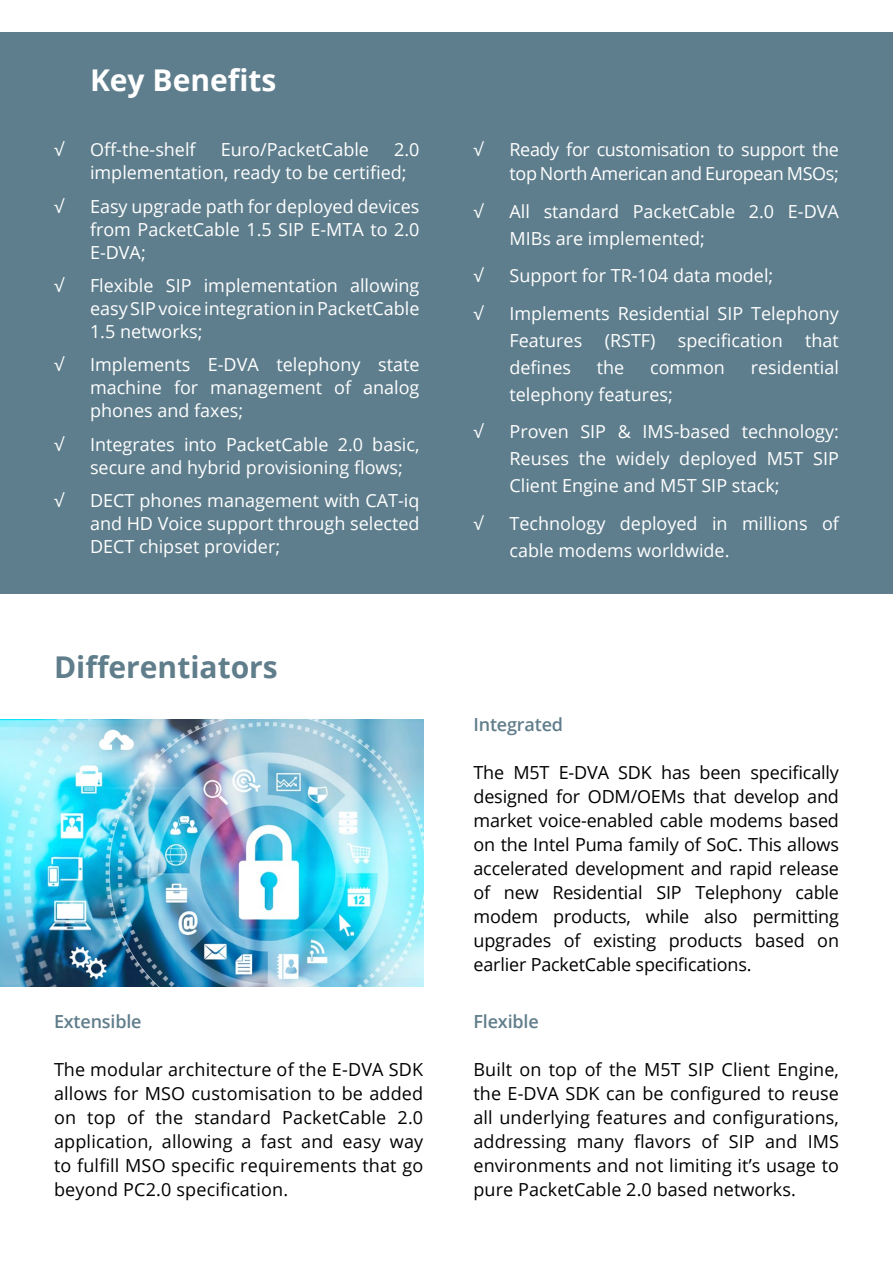
<style>
.page{position:relative;width:893px;height:1263px;background:#fff}
.page>*{position:absolute;margin:0;border:0;box-sizing:border-box;transform-origin:0 0}
.t1{font:700 30px "Open Sans";color:#607d8b}
.t2{font:700 30px "Open Sans";color:#fff}
.t3{font:18px/23px "Open Sans";color:#fff;text-align:justify}
.t4{font:18px/24px "Open Sans";letter-spacing:.005em;color:#000;text-align:justify}
.t5{font:18px/24px "Open Sans";letter-spacing:-.02em;color:#fff}
.t6{font:600 18px "Open Sans";letter-spacing:-.01em;color:#607d8b}
</style>
<div class="page">
<img style="left:0;top:719px;width:423px;height:267px">
<div style="left:0;top:32px;width:893px;height:561px;background:#5e7e8d"></div>
<h1 class="t2" style="left:90px;top:59px;width:188px">Key Benefits</h1>
<p class="t3" style="left:54px;top:138px;width:11px">√</p>
<p class="t3" style="left:90px;top:138px;width:107px">Off-the-shelf</p>
<p class="t3" style="left:221px;top:138px;width:150px">Euro/PacketCable</p>
<p class="t3" style="left:90px;top:138px;width:331px;text-indent:304px">2.0 implementation, ready to be certified;</p>
<p class="t3" style="left:54px;top:194px;width:11px">√</p>
<p class="t3" style="left:90px;top:194px;width:331px">Easy upgrade path for deployed devices from PacketCable 1.5 SIP E-MTA to 2.0<br>E-DVA;</p>
<p class="t3" style="left:54px;top:274px;width:11px">√</p>
<p class="t3" style="left:90px;top:274px;width:331px">Flexible SIP implementation allowing easy SIP voice integration in PacketCable 1.5 networks;</p>
<p class="t3" style="left:54px;top:353px;width:11px">√</p>
<p class="t3" style="left:90px;top:353px;width:331px">Implements E-DVA telephony state machine for management of analog phones and faxes;</p>
<p class="t3" style="left:54px;top:432px;width:11px">√</p>
<p class="t3" style="left:90px;top:432px;width:331px">Integrates into PacketCable 2.0 basic, secure and hybrid provisioning flows;</p>
<p class="t3" style="left:54px;top:489px;width:11px">√</p>
<p class="t3" style="left:90px;top:489px;width:331px">DECT phones management with CAT-iq and HD Voice support through selected DECT chipset provider;</p>
<h1 class="t1" style="left:54px;top:646px;width:225px">Differentiators</h1>
<p class="t6" style="left:54px;top:1009px;width:89px">Extensible</p>
<p class="t4" style="left:54px;top:1057px;width:371px">The modular architecture of the E-DVA SDK allows for MSO customisation to be added on top of the standard PacketCable 2.0 application, allowing a fast and easy way to fulfill MSO specific requirements that go beyond PC2.0 specification.</p>
<p class="t3" style="left:473px;top:138px;width:11px">√</p>
<p class="t5" style="left:509px;top:137px;width:331px">Ready for customisation to support the top North American and European MSOs;</p>
<p class="t3" style="left:473px;top:199px;width:11px">√</p>
<p class="t3" style="left:509px;top:197px;width:331px;line-height:27px">All standard PacketCable 2.0 E-DVA<br>MIBs are implemented;</p>
<p class="t3" style="left:473px;top:264px;width:11px">√</p>
<p class="t3" style="left:509px;top:264px;width:265px">Support for TR-104 data model;</p>
<p class="t3" style="left:473px;top:301px;width:11px">√</p>
<p class="t3" style="left:509px;top:299px;width:331px;line-height:27px">Implements Residential SIP Telephony Features (RSTF) specification that defines</p>
<p class="t3" style="left:597px;top:355px;width:29px">the</p>
<p class="t3" style="left:650px;top:355px;width:76px">common</p>
<p class="t3" style="left:751px;top:355px;width:90px">residential</p>
<p class="t3" style="left:509px;top:382px;width:165px">telephony features;</p>
<p class="t3" style="left:473px;top:420px;width:11px">√</p>
<p class="t3" style="left:509px;top:418px;width:331px;line-height:27px">Proven SIP &amp; IMS-based technology:<br>Reuses the widely deployed M5T SIP Client Engine and M5T SIP stack;</p>
<p class="t3" style="left:473px;top:511px;width:11px">√</p>
<p class="t3" style="left:509px;top:509px;width:331px;line-height:27px">Technology deployed in millions of cable modems worldwide.</p>
<p class="t6" style="left:473px;top:712px;width:91px">Integrated</p>
<p class="t4" style="left:473px;top:760px;width:367px">The M5T E-DVA SDK has been specifically designed for ODM/OEMs that develop and market voice-enabled cable modems based on the Intel Puma family of SoC. This allows accelerated development and rapid release of new Residential SIP Telephony cable modem products, while also permitting upgrades of existing products based on earlier PacketCable specifications.</p>
<p class="t6" style="left:473px;top:1009px;width:67px">Flexible</p>
<p class="t4" style="left:473px;top:1057px;width:367px">Built on top of the M5T SIP Client Engine, the E-DVA SDK can be configured to reuse all underlying features and configurations, addressing many flavors of SIP and IMS environments and not limiting it’s usage to pure PacketCable 2.0 based networks.</p>
</div>
